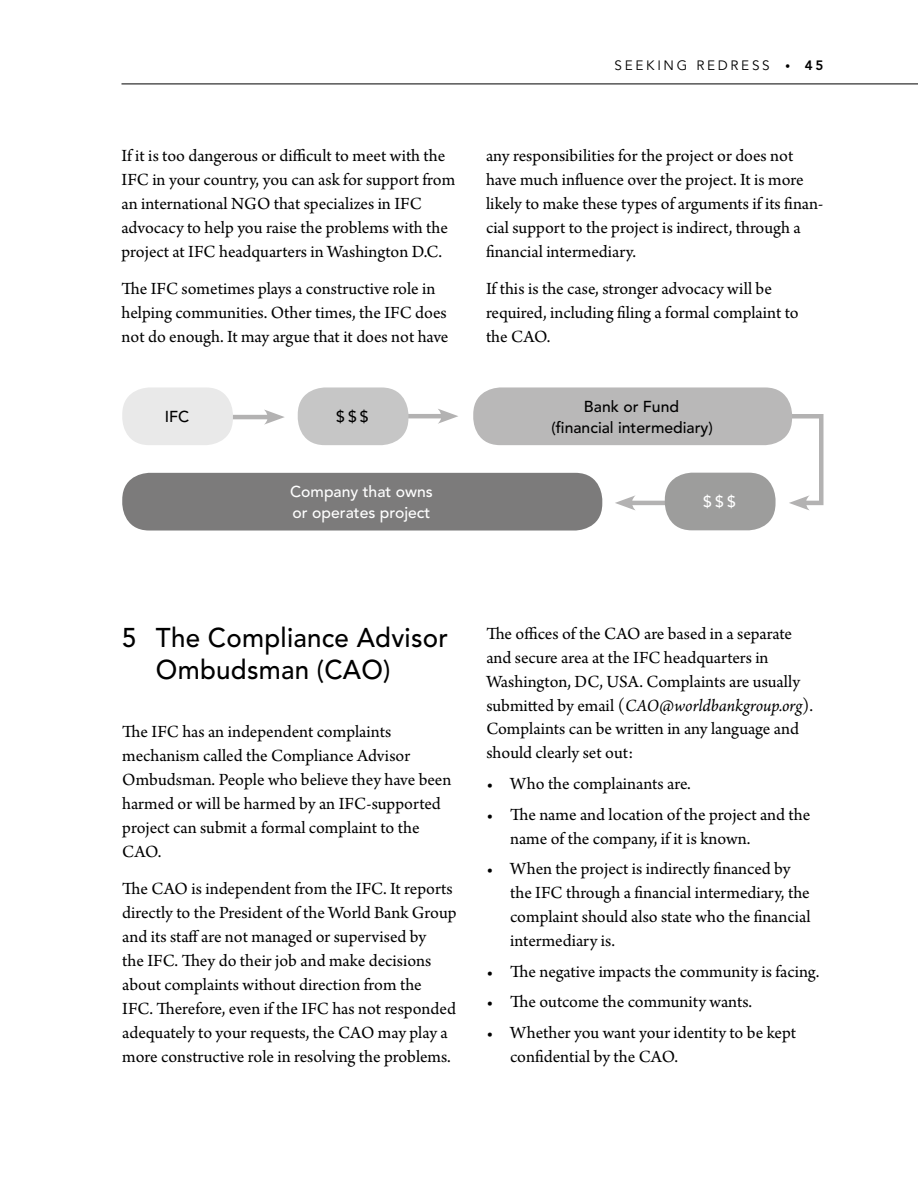
<style>
.page{position:relative;width:918px;height:1188px;background:#fff}
.page>*{position:absolute;margin:0;border:0;box-sizing:border-box;transform-origin:0 0}
.t1{font:500 27px/32.4px "Avenir LT Std";letter-spacing:.01em;color:#000;scale:.96 1}
.t2{font:18px/24px "Arno Pro";color:#000}
.t3{font:500 15.75px/21px "Avenir LT Std";color:#000;text-align:center}
.t4{font:500 15.75px/21px "Avenir LT Std";color:#fff}
.t5{font:13.5px "Avenir LT Std";color:#000}
.t6{font:800 13.5px "Avenir LT Std";color:#000}
.s1{font-family:"Minion Pro";font-weight:400}
.s2{font-style:italic}
</style>
<div class="page">
<hr style="left:122px;top:84px;width:796px;height:1px;background:#000">
<svg style="left:653px;top:414px;width:171px;height:97px"></svg>
<hr style="left:179px;top:415px;width:93px;height:4px;background:#b3b2b2">
<svg style="left:264px;top:409px;width:21px;height:16px"></svg>
<hr style="left:353px;top:414px;width:93px;height:4px;background:#b3b2b2">
<svg style="left:438px;top:409px;width:20px;height:15px"></svg>
<hr style="left:627px;top:501px;width:93px;height:4px;background:#b3b2b2">
<svg style="left:615px;top:495px;width:21px;height:15px"></svg>
<div style="left:122px;top:387px;width:111px;height:58px;background:#e9e9e9;border-radius:27px"></div>
<div style="left:298px;top:387px;width:110px;height:58px;background:#c6c6c6;border-radius:27px"></div>
<div style="left:665px;top:473px;width:111px;height:57px;background:#9d9d9c;border-radius:27px"></div>
<div style="left:473px;top:387px;width:319px;height:58px;background:#b9b8b8;border-radius:27px"></div>
<div style="left:122px;top:473px;width:480px;height:58px;background:#7c7b7b;border-radius:27px"></div>
<p class="t5" style="left:615px;top:58px;width:22px">SEEKING</p>
<p class="t5" style="left:696px;top:58px;width:22px">REDRESS</p>
<p class="t6" style="left:785px;top:57px;width:40px"><span class="s1">•</span> 45</p>
<p class="t2" style="left:122px;top:144px;width:335px">If it is too dangerous or difficult to meet with the IFC in your country, you can ask for support from an international NGO that specializes in IFC advocacy to help you raise the problems with the project at IFC headquarters in Washington D.C.</p>
<p class="t2" style="left:122px;top:278px;width:329px">The IFC sometimes plays a constructive role in helping communities. Other times, the IFC does not do enough. It may argue that it does not have</p>
<p class="t3" style="left:165px;top:407px;width:26px">IFC</p>
<p class="t3" style="left:336px;top:407px;width:34px">$ $ $</p>
<p class="t4" style="left:290px;top:482px;width:144px">Company that owns or operates project</p>
<p class="t2" style="left:486px;top:144px;width:339px">any responsibilities for the project or does not have much influence over the project. It is more likely to make these types of arguments if its finan&shy;cial support to the project is indirect, through a financial intermediary.</p>
<p class="t2" style="left:486px;top:278px;width:314px">If this is the case, stronger advocacy will be required, including filing a formal complaint to the CAO.</p>
<p class="t3" style="left:552px;top:396px;width:163px">Bank or Fund<br>(financial intermediary)</p>
<p class="t4" style="left:703px;top:492px;width:34px">$ $ $</p>
<h1 class="t1" style="left:156px;top:622px;width:306px;text-indent:-34px">5 The Compliance Advisor<br>Ombudsman (CAO)</h1>
<p class="t2" style="left:122px;top:721px;width:331px">The IFC has an independent complaints mechanism called the Compliance Advisor Ombudsman. People who believe they have been harmed or will be harmed by an IFC-supported project can submit a formal complaint to the CAO.</p>
<p class="t2" style="left:122px;top:878px;width:336px">The CAO is independent from the IFC. It reports directly to the President of the World Bank Group and its staff are not managed or supervised by<br>the IFC. They do their job and make decisions about complaints without direction from the IFC. Therefore, even if the IFC has not responded adequately to your requests, the CAO may play a more constructive role in resolving the problems.</p>
<p class="t2" style="left:486px;top:622px;width:328px">The offices of the CAO are based in a separate and secure area at the IFC headquarters in Washington, DC, USA. Complaints are usually submitted by email (<span class="s2">CAO@worldbankgroup.org</span>).<br>Complaints can be written in any language and should clearly set out:</p>
<p class="t2" style="left:486px;top:773px;width:206px">• Who the complainants are.</p>
<p class="t2" style="left:510px;top:803px;width:302px;text-indent:-24px">• The name and location of the project and the name of the company, if it is known.</p>
<p class="t2" style="left:510px;top:858px;width:302px;text-indent:-24px">• When the project is indirectly financed by the IFC through a financial intermediary, the complaint should also state who the financial intermediary is.</p>
<p class="t2" style="left:486px;top:960px;width:335px">• The negative impacts the community is facing.</p>
<p class="t2" style="left:486px;top:991px;width:267px">• The outcome the community wants.</p>
<p class="t2" style="left:510px;top:1021px;width:288px;text-indent:-24px">• Whether you want your identity to be kept confidential by the CAO.</p>
</div>
